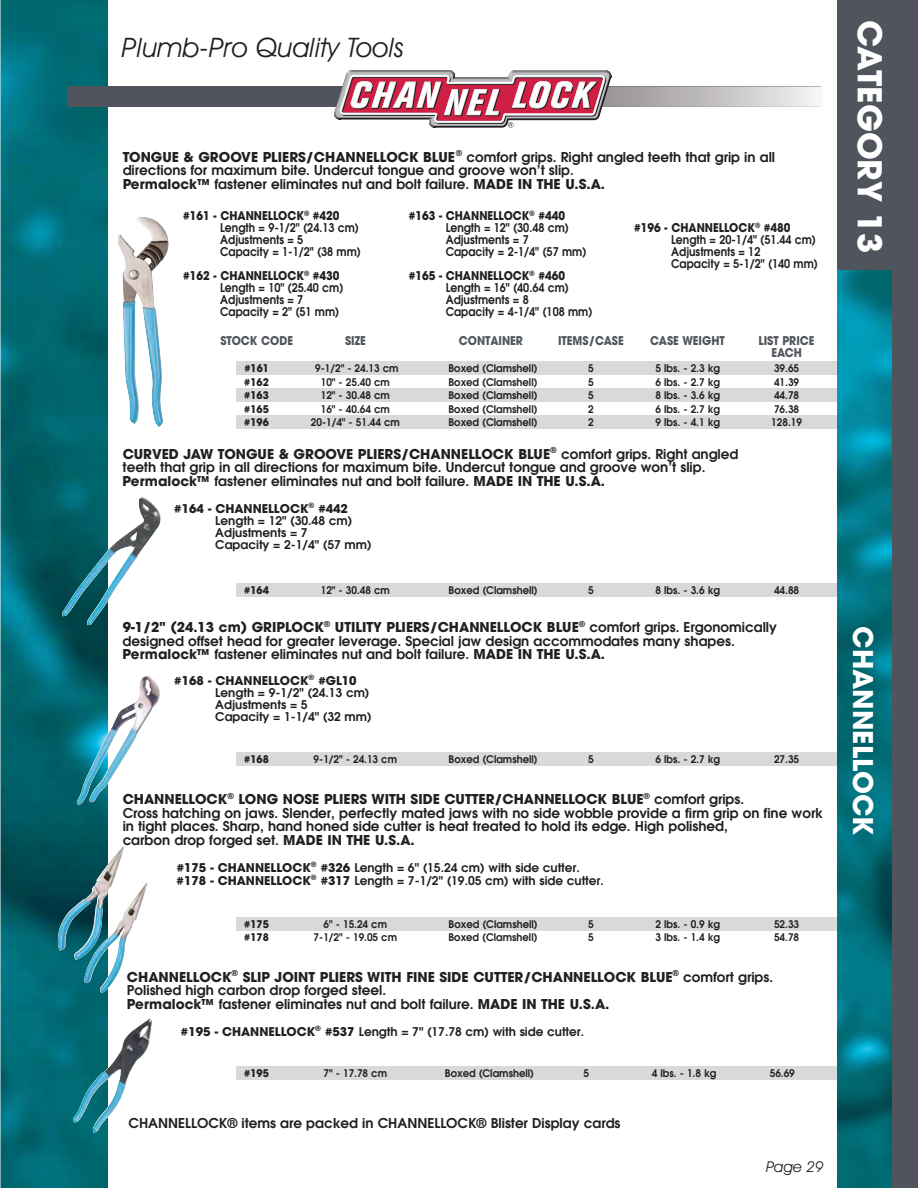
<style>
.page{position:relative;width:918px;height:1188px;background:#fff}
.page>*{position:absolute;margin:0;border:0;box-sizing:border-box;transform-origin:0 0}
.t1{font:700 32.7px "Avant Garde";color:#fff}
.t2{font:italic 27px "Avant Garde IT Cby BT";color:#231f20}
.t3{font:700 27px "Avant Garde";color:#fff}
.t4{font:italic 15px "Avant Garde IT Cby BT";color:#231f20}
.t5{font:13.5px/13.5px "Avant Garde Demi";color:#231f20}
.t6{font:700 13.5px "Avant Garde";color:#231f20}
.t7{font:12px/12px "Avant Garde Demi";color:#231f20}
.t8{font:12px/12px "Avant Garde Demi";color:#231f20;scale:.9 1}
.t9{font:700 12px "Avant Garde";color:#231f20;scale:.9 1}
.t10{font:700 12px/12px "Avant Garde";color:#50545c;text-align:center;scale:.9 1}
.t11{font:700 12px "Avant Garde";color:#231f20}
.t12{font:10.5px "Avant Garde Demi";color:#231f20;scale:.95 1}
.t13{font:700 10.5px "Avant Garde";color:#231f20;scale:.95 1}
.s1{font-family:"Avant Garde";font-weight:700}
.s2{font-family:"Avant Garde Demi";font-weight:400}
</style>
<div class="page">
<div style="left:236px;top:1066px;width:608px;height:14px;background:#d8d9db"></div>
<div style="left:236px;top:917px;width:608px;height:14px;background:#d8d9db"></div>
<div style="left:236px;top:753px;width:608px;height:13px;background:#d8d9db"></div>
<div style="left:236px;top:583px;width:608px;height:14px;background:#d8d9db"></div>
<div style="left:236px;top:362px;width:608px;height:13px;background:#d8d9db"></div>
<div style="left:236px;top:389px;width:608px;height:13px;background:#d8d9db"></div>
<div style="left:236px;top:416px;width:608px;height:13px;background:#d8d9db"></div>
<img style="left:0;top:0;width:108px;height:1188px">
<div style="left:837px;top:0;width:81px;height:1188px;background:#50545c"></div>
<img style="left:837px;top:270px;width:54px;height:918px">
<div style="left:68px;top:86px;width:753px;height:21px;background:#50545c"></div>
<svg style="left:611px;top:86px;width:210px;height:21px;background:#c2bfc1"></svg>
<img style="left:117px;top:217px;width:52px;height:210px">
<img style="left:108px;top:546px;width:5px;height:54px">
<img style="left:87px;top:589px;width:21px;height:23px">
<img style="left:118px;top:708px;width:18px;height:7px">
<img style="left:108px;top:846px;width:16px;height:37px">
<img style="left:58px;top:864px;width:50px;height:96px">
<img style="left:108px;top:883px;width:40px;height:105px">
<img style="left:84px;top:938px;width:24px;height:55px">
<img style="left:122px;top:1044px;width:1px;height:51px">
<svg style="left:334px;top:70px;width:277px;height:58px"></svg>
<h2 class="t2" style="left:122px;top:38px;width:284px">Plumb-Pro Quality Tools</h2>
<p class="t5" style="left:123px;top:152px;width:654px"><span class="s1">TONGUE &amp; GROOVE PLIERS/CHANNELLOCK BLUE</span><sup>®</sup> comfort grips. Right angled teeth that grip in all directions for maximum bite. Undercut tongue and groove won’t slip.<br><span class="s1">Permalock™</span> fastener eliminates nut and bolt failure. <span class="s1">MADE IN THE U.S.A.</span></p>
<p class="t9" style="left:183px;top:212px;width:175px">#161 - CHANNELLOCK<sup>®</sup> #420</p>
<p class="t8" style="left:220px;top:223px;width:158px">Length = 9-1/2" (24.13 cm)<br>Adjustments = 5<br>Capacity = 1-1/2" (38 mm)</p>
<p class="t9" style="left:183px;top:272px;width:175px">#162 - CHANNELLOCK<sup>®</sup> #430</p>
<p class="t8" style="left:220px;top:283px;width:138px">Length = 10" (25.40 cm)<br>Adjustments = 7<br>Capacity = 2" (51 mm)</p>
<p class="t9" style="left:409px;top:212px;width:175px">#163 - CHANNELLOCK<sup>®</sup> #440</p>
<p class="t8" style="left:446px;top:223px;width:158px">Length = 12" (30.48 cm)<br>Adjustments = 7<br>Capacity = 2-1/4" (57 mm)</p>
<p class="t9" style="left:409px;top:272px;width:175px">#165 - CHANNELLOCK<sup>®</sup> #460</p>
<p class="t8" style="left:446px;top:283px;width:165px">Length = 16" (40.64 cm)<br>Adjustments = 8<br>Capacity = 4-1/4" (108 mm)</p>
<p class="t9" style="left:634px;top:224px;width:175px">#196 - CHANNELLOCK<sup>®</sup> #480</p>
<p class="t8" style="left:671px;top:235px;width:165px">Length = 20-1/4" (51.44 cm)<br>Adjustments = 12<br>Capacity = 5-1/2" (140 mm)</p>
<p class="t10" style="left:220px;top:336px;width:82px">STOCK CODE</p>
<p class="t10" style="left:345px;top:336px;width:25px">SIZE</p>
<p class="t10" style="left:459px;top:336px;width:73px">CONTAINER</p>
<p class="t10" style="left:558px;top:336px;width:74px">ITEMS/CASE</p>
<p class="t10" style="left:650px;top:336px;width:84px">CASE WEIGHT</p>
<p class="t10" style="left:758px;top:336px;width:64px">LIST PRICE<br>EACH</p>
<p class="t13" style="left:244px;top:365px;width:27px">#161</p>
<p class="t12" style="left:315px;top:365px;width:89px">9-1/2" - 24.13 cm</p>
<p class="t12" style="left:449px;top:365px;width:95px">Boxed (Clamshell)</p>
<p class="t12" style="left:588px;top:365px;width:7px">5</p>
<p class="t12" style="left:656px;top:365px;width:69px">5 lbs. - 2.3 kg</p>
<p class="t12" style="left:774px;top:365px;width:28px">39.65</p>
<p class="t13" style="left:244px;top:378px;width:27px">#162</p>
<p class="t12" style="left:321px;top:378px;width:74px">10" - 25.40 cm</p>
<p class="t12" style="left:449px;top:378px;width:95px">Boxed (Clamshell)</p>
<p class="t12" style="left:588px;top:378px;width:7px">5</p>
<p class="t12" style="left:656px;top:378px;width:69px">6 lbs. - 2.7 kg</p>
<p class="t12" style="left:774px;top:378px;width:28px">41.39</p>
<p class="t13" style="left:244px;top:392px;width:27px">#163</p>
<p class="t12" style="left:321px;top:392px;width:74px">12" - 30.48 cm</p>
<p class="t12" style="left:449px;top:392px;width:95px">Boxed (Clamshell)</p>
<p class="t12" style="left:588px;top:392px;width:7px">5</p>
<p class="t12" style="left:656px;top:392px;width:69px">8 lbs. - 3.6 kg</p>
<p class="t12" style="left:774px;top:392px;width:28px">44.78</p>
<p class="t13" style="left:244px;top:405px;width:27px">#165</p>
<p class="t12" style="left:321px;top:405px;width:74px">16" - 40.64 cm</p>
<p class="t12" style="left:449px;top:405px;width:95px">Boxed (Clamshell)</p>
<p class="t12" style="left:588px;top:405px;width:7px">2</p>
<p class="t12" style="left:656px;top:405px;width:69px">6 lbs. - 2.7 kg</p>
<p class="t12" style="left:774px;top:405px;width:28px">76.38</p>
<p class="t13" style="left:244px;top:419px;width:27px">#196</p>
<p class="t12" style="left:311px;top:419px;width:95px">20-1/4" - 51.44 cm</p>
<p class="t12" style="left:449px;top:419px;width:95px">Boxed (Clamshell)</p>
<p class="t12" style="left:588px;top:419px;width:7px">2</p>
<p class="t12" style="left:656px;top:419px;width:69px">9 lbs. - 4.1 kg</p>
<p class="t12" style="left:771px;top:419px;width:34px">128.19</p>
<p class="t6" style="left:123px;top:449px;width:617px">CURVED JAW TONGUE &amp; GROOVE PLIERS/CHANNELLOCK BLUE<sup>®</sup> <span class="s2">comfort grips. Right angled</span></p>
<p class="t5" style="left:123px;top:462px;width:584px">teeth that grip in all directions for maximum bite. Undercut tongue and groove won’t slip.<br><span class="s1">Permalock™</span> fastener eliminates nut and bolt failure. <span class="s1">MADE IN THE U.S.A.</span></p>
<p class="t11" style="left:174px;top:504px;width:175px">#164 - CHANNELLOCK<sup>®</sup> #442</p>
<p class="t7" style="left:215px;top:516px;width:158px">Length = 12" (30.48 cm)<br>Adjustments = 7<br>Capacity = 2-1/4" (57 mm)</p>
<p class="t13" style="left:244px;top:586px;width:27px">#164</p>
<p class="t12" style="left:321px;top:586px;width:74px">12" - 30.48 cm</p>
<p class="t12" style="left:449px;top:586px;width:95px">Boxed (Clamshell)</p>
<p class="t12" style="left:588px;top:586px;width:7px">5</p>
<p class="t12" style="left:656px;top:586px;width:69px">8 lbs. - 3.6 kg</p>
<p class="t12" style="left:774px;top:586px;width:28px">44.88</p>
<p class="t6" style="left:123px;top:622px;width:656px">9-1/2" (24.13 cm) GRIPLOCK<sup>®</sup> UTILITY PLIERS/CHANNELLOCK BLUE<sup>®</sup> <span class="s2">comfort grips. Ergonomically</span></p>
<p class="t5" style="left:123px;top:636px;width:614px">designed offset head for greater leverage. Special jaw design accommodates many shapes.<br><span class="s1">Permalock™</span> fastener eliminates nut and bolt failure. <span class="s1">MADE IN THE U.S.A.</span></p>
<p class="t11" style="left:174px;top:676px;width:184px">#168 - CHANNELLOCK<sup>®</sup> #GL10</p>
<p class="t7" style="left:215px;top:688px;width:158px">Length = 9-1/2" (24.13 cm)<br>Adjustments = 5<br>Capacity = 1-1/4" (32 mm)</p>
<p class="t13" style="left:244px;top:755px;width:27px">#168</p>
<p class="t12" style="left:314px;top:755px;width:89px">9-1/2" - 24.13 cm</p>
<p class="t12" style="left:449px;top:755px;width:95px">Boxed (Clamshell)</p>
<p class="t12" style="left:588px;top:755px;width:7px">5</p>
<p class="t12" style="left:656px;top:755px;width:69px">6 lbs. - 2.7 kg</p>
<p class="t12" style="left:774px;top:755px;width:28px">27.35</p>
<p class="t6" style="left:123px;top:794px;width:623px">CHANNELLOCK<sup>®</sup> LONG NOSE PLIERS WITH SIDE CUTTER/CHANNELLOCK BLUE<sup>®</sup> <span class="s2">comfort grips.</span></p>
<p class="t5" style="left:123px;top:807px;width:702px">Cross hatching on jaws. Slender, perfectly mated jaws with no side wobble provide a firm grip on fine work in tight places. Sharp, hand honed side cutter is heat treated to hold its edge. High polished,<br>carbon drop forged set. <span class="s1">MADE IN THE U.S.A.</span></p>
<p class="t7" style="left:177px;top:862px;width:429px;line-height:13.5px"><span class="s1">#175 - CHANNELLOCK</span><sup>®</sup> <span class="s1">#326</span> Length = 6" (15.24 cm) with side cutter. <span class="s1">#178 - CHANNELLOCK</span><sup>®</sup> <span class="s1">#317</span> Length = 7-1/2" (19.05 cm) with side cutter.</p>
<p class="t13" style="left:244px;top:920px;width:27px">#175</p>
<p class="t12" style="left:324px;top:920px;width:68px">6" - 15.24 cm</p>
<p class="t12" style="left:449px;top:920px;width:95px">Boxed (Clamshell)</p>
<p class="t12" style="left:588px;top:920px;width:7px">5</p>
<p class="t12" style="left:656px;top:920px;width:69px">2 lbs. - 0.9 kg</p>
<p class="t12" style="left:774px;top:920px;width:28px">52.33</p>
<p class="t13" style="left:244px;top:933px;width:27px">#178</p>
<p class="t12" style="left:314px;top:933px;width:89px">7-1/2" - 19.05 cm</p>
<p class="t12" style="left:449px;top:933px;width:95px">Boxed (Clamshell)</p>
<p class="t12" style="left:588px;top:933px;width:7px">5</p>
<p class="t12" style="left:656px;top:933px;width:69px">3 lbs. - 1.4 kg</p>
<p class="t12" style="left:774px;top:933px;width:28px">54.78</p>
<p class="t6" style="left:127px;top:972px;width:648px">CHANNELLOCK<sup>®</sup> SLIP JOINT PLIERS WITH FINE SIDE CUTTER/CHANNELLOCK BLUE<sup>®</sup> <span class="s2">comfort grips.</span></p>
<p class="t5" style="left:127px;top:985px;width:484px">Polished high carbon drop forged steel.<br><span class="s1">Permalock™</span> fastener eliminates nut and bolt failure. <span class="s1">MADE IN THE U.S.A.</span></p>
<p class="t7" style="left:181px;top:1027px;width:405px"><span class="s1">#195 - CHANNELLOCK</span><sup>®</sup> <span class="s1">#537</span> Length = 7" (17.78 cm) with side cutter.</p>
<p class="t13" style="left:244px;top:1069px;width:27px">#195</p>
<p class="t12" style="left:324px;top:1069px;width:68px">7" - 17.78 cm</p>
<p class="t12" style="left:445px;top:1069px;width:95px">Boxed (Clamshell)</p>
<p class="t12" style="left:583px;top:1069px;width:7px">5</p>
<p class="t12" style="left:652px;top:1069px;width:69px">4 lbs. - 1.8 kg</p>
<p class="t12" style="left:770px;top:1069px;width:28px">56.69</p>
<p class="t5" style="left:129px;top:1117px;width:494px">CHANNELLOCK® items are packed in CHANNELLOCK® Blister Display cards</p>
<p class="t4" style="left:766px;top:1162px;width:59px">Page 29</p>
<h1 class="t1" style="left:882px;top:20px;width:235px;rotate:90deg">CATEGORY 13</h1>
<h2 class="t3" style="left:873px;top:626px;width:211px;rotate:90deg">CHANNELLOCK</h2>
</div>
